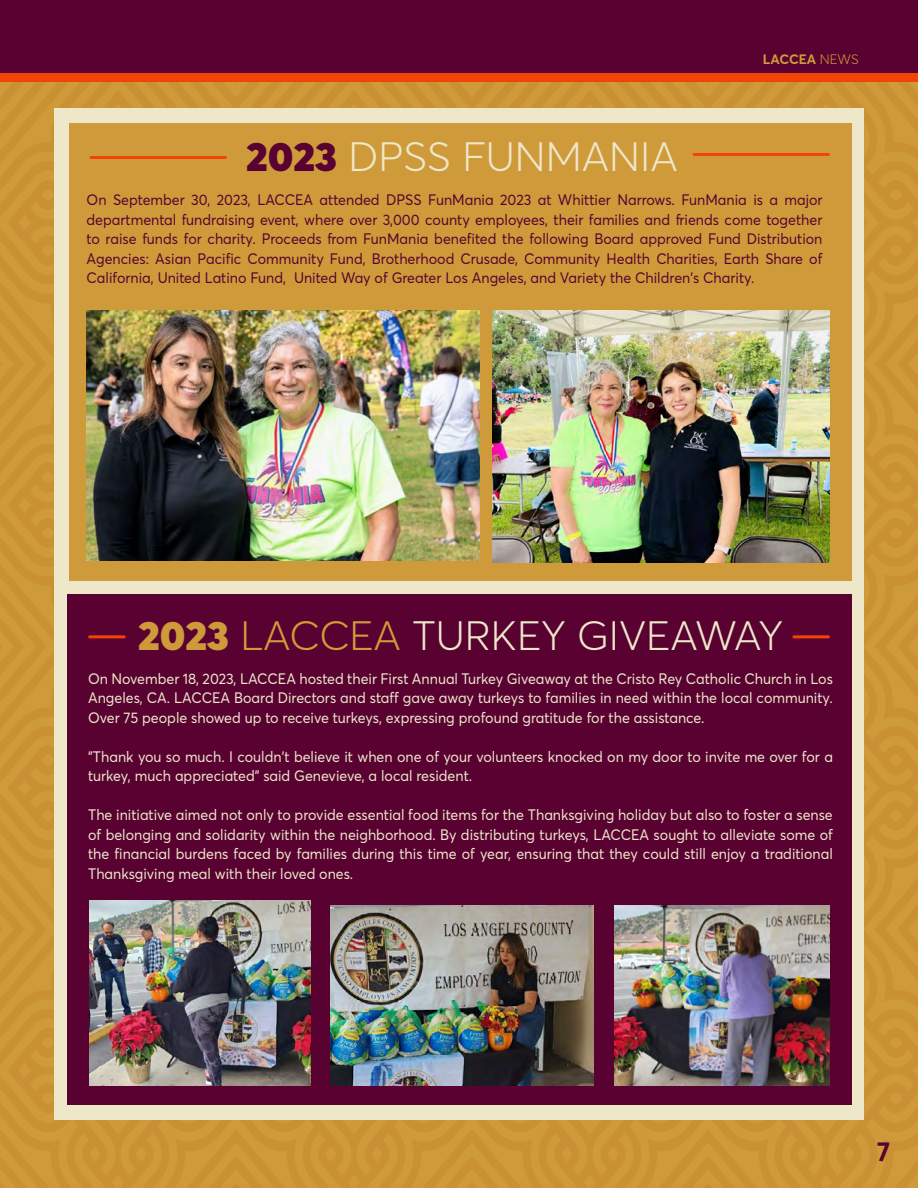
<style>
.page{position:relative;width:918px;height:1188px;background:#fff}
.page>*{position:absolute;margin:0;border:0;box-sizing:border-box;transform-origin:0 0}
.t1{font:300 40.5px "Averta";color:#eee7ca}
.t2{font:700 27px "Averta";color:#590232}
.t3{font:15px/19.5px "Averta";color:#eee7ca;text-align:justify;scale:.95 1}
.t4{font:15px/19.5px "Averta";color:#590232;text-align:justify;scale:.95 1}
.t5{font:700 13.5px "Averta";color:#cf9b3a}
.s1{font-weight:300}
.s2{font-weight:900;color:#590232}
.s3{font-weight:900;color:#cf9b3a}
.s4{color:#cf9b3a}
</style>
<div class="page">
<div style="left:0;top:0;width:918px;height:81px;background:#590232"></div>
<div style="left:0;top:73px;width:918px;height:8px;background:#f24405"></div>
<div style="left:0;top:81px;width:918px;height:1107px;background:#cc9636"></div>
<div style="left:54px;top:108px;width:810px;height:1012px;background:#eee7ca"></div>
<div style="left:67px;top:594px;width:785px;height:511px;background:#590232"></div>
<hr style="left:90px;top:635px;width:34px;height:3px;background:#f24405">
<hr style="left:794px;top:635px;width:34px;height:3px;background:#f24405">
<img style="left:331px;top:905px;width:263px;height:181px">
<img style="left:614px;top:905px;width:216px;height:181px">
<img style="left:90px;top:901px;width:221px;height:185px">
<div style="left:69px;top:123px;width:783px;height:457px;background:#cf9b3a"></div>
<hr style="left:91px;top:156px;width:134px;height:3px;background:#f24405">
<hr style="left:694px;top:153px;width:134px;height:3px;background:#f24405">
<img style="left:87px;top:310px;width:393px;height:250px">
<img style="left:493px;top:310px;width:337px;height:252px">
<p class="t5" style="left:763px;top:50px;width:97px">LACCEA <span class="s1">NEWS</span></p>
<h1 class="t1" style="left:246px;top:129px;width:433px"><span class="s2">2023</span> DPSS FUNMANIA</h1>
<p class="t4" style="left:87px;top:190px;width:776px">On September 30, 2023, LACCEA attended DPSS FunMania 2023 at Whittier Narrows. FunMania is a major departmental fundraising event, where over 3,000 county employees, their families and friends come together to raise funds for charity. Proceeds from FunMania benefited the following Board approved Fund Distribution Agencies: Asian Pacific Community Fund, Brotherhood Crusade, Community Health Charities, Earth Share of California, United Latino Fund, United Way of Greater Los Angeles, and Variety the Children's Charity.</p>
<h1 class="t1" style="left:138px;top:608px;width:646px"><span class="s3">2023</span> <span class="s4">LACCEA</span> TURKEY GIVEAWAY</h1>
<p class="t3" style="left:88px;top:668px;width:786px">On November 18, 2023, LACCEA hosted their First Annual Turkey Giveaway at the Cristo Rey Catholic Church in Los Angeles, CA. LACCEA Board Directors and staff gave away turkeys to families in need within the local community.<br>Over 75 people showed up to receive turkeys, expressing profound gratitude for the assistance.</p>
<p class="t3" style="left:88px;top:746px;width:786px">"Thank you so much. I couldn't believe it when one of your volunteers knocked on my door to invite me over for a turkey, much appreciated" said Genevieve, a local resident.</p>
<p class="t3" style="left:88px;top:805px;width:786px">The initiative aimed not only to provide essential food items for the Thanksgiving holiday but also to foster a sense of belonging and solidarity within the neighborhood. By distributing turkeys, LACCEA sought to alleviate some of the financial burdens faced by families during this time of year, ensuring that they could still enjoy a traditional Thanksgiving meal with their loved ones.</p>
<h2 class="t2" style="left:877px;top:1132px;width:15px">7</h2>
</div>
